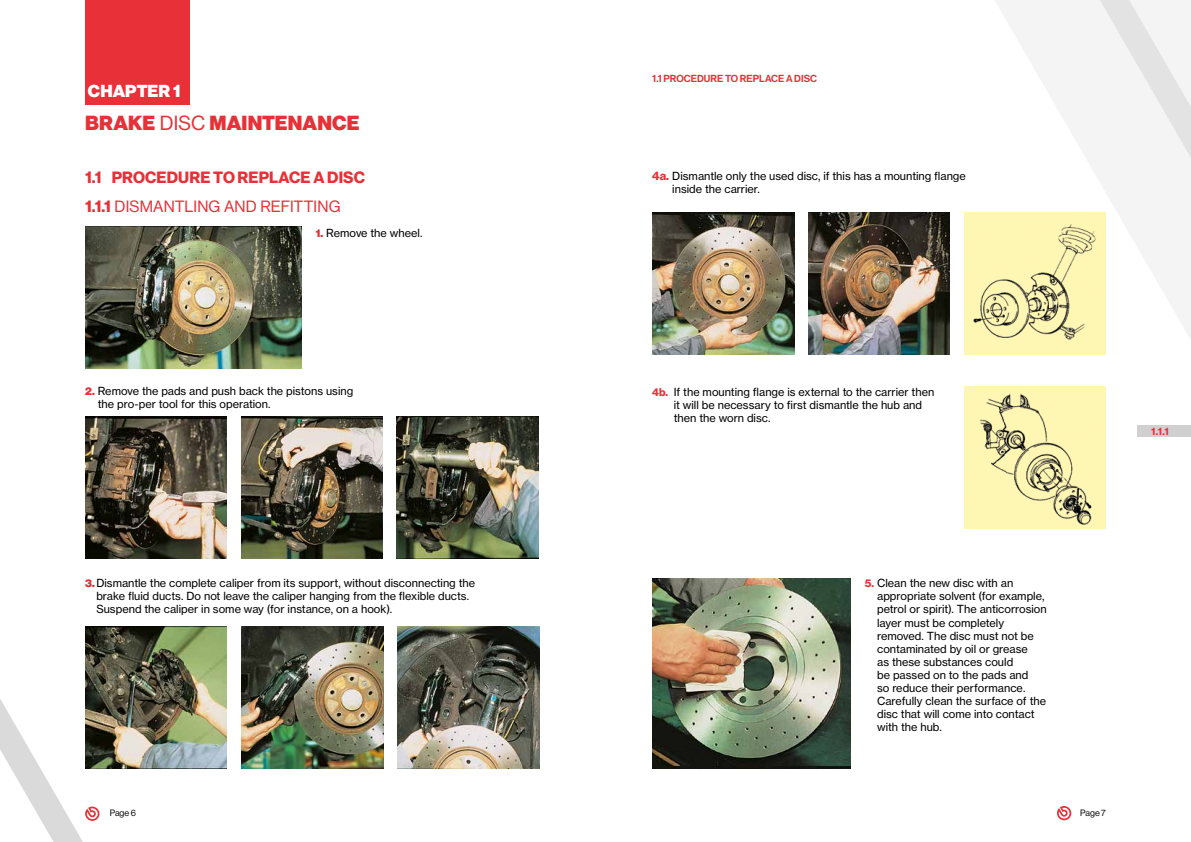
<style>
.page{position:relative;width:1191px;height:842px;background:#fff}
.page>*{position:absolute;margin:0;border:0;box-sizing:border-box;transform-origin:0 0}
.t1{font:900 20px "BW Haas Head 95";color:#e73037}
.t2{font:900 17px "BW Haas Head 95";letter-spacing:.005em;color:#fff}
.t3{font:16px "BW Haas Head 55 Roman";letter-spacing:.01em;color:#e73037}
.t4{font:700 16px "BW Haas Head 75";letter-spacing:.01em;color:#e73037}
.t5{font:11px/13px "BW Haas Text 55 Roman";color:#000}
.t6{font:500 10px "BW Haas Head 65";letter-spacing:.01em;color:#e73037}
.t7{font:700 10px "BW Haas Text 75";color:#e73037}
.t8{font:9px "BW Haas Head 55 Roman";color:#000}
.s1{font-family:"BW Haas Head 55 Roman";font-weight:400}
.s2{font-family:"BW Haas Head 75";font-weight:700}
.s3{font-family:"BW Haas Head 95";font-weight:900;color:#e73037}
.s4{font-family:"BW Haas Head 75";font-weight:700;font-size:12px;color:#e73037}
.s5{font-family:"BW Haas Head 75";font-weight:700;color:#e73037}
</style>
<div class="page">
<svg style="left:964px;top:0;width:142px;height:529px"></svg>
<svg style="left:1049px;top:0;width:142px;height:386px;fill:#f4f4f4"></svg>
<svg style="left:0;top:558px;width:204px;height:284px"></svg>
<svg style="left:85px;top:806px;width:14px;height:15px"></svg>
<svg style="left:1057px;top:806px;width:14px;height:14px"></svg>
<div style="left:1137px;top:425px;width:54px;height:12px;background:#d0d0d0"></div>
<div style="left:85px;top:0;width:105px;height:105px;background:#e73037"></div>
<img style="left:85px;top:227px;width:217px;height:141px">
<img style="left:85px;top:417px;width:142px;height:141px">
<img style="left:85px;top:626px;width:142px;height:142px">
<img style="left:241px;top:417px;width:142px;height:141px">
<img style="left:241px;top:626px;width:142px;height:142px">
<img style="left:397px;top:417px;width:142px;height:141px">
<img style="left:397px;top:626px;width:142px;height:142px">
<img style="left:652px;top:212px;width:142px;height:142px">
<img style="left:808px;top:212px;width:142px;height:142px">
<img style="left:964px;top:212px;width:142px;height:142px">
<img style="left:964px;top:386px;width:142px;height:142px">
<img style="left:652px;top:578px;width:198px;height:190px">
<h2 class="t2" style="left:88px;top:81px;width:94px">CHAPTER 1</h2>
<h1 class="t1" style="left:85px;top:111px;width:276px">BRAKE <span class="s1">DISC</span> MAINTENANCE</h1>
<h3 class="t4" style="left:85px;top:168px;width:281px">1.1 PROCEDURE TO REPLACE A DISC</h3>
<h3 class="t3" style="left:85px;top:197px;width:257px"><span class="s2">1.1.1</span> DISMANTLING AND REFITTING</h3>
<p class="t5" style="left:316px;top:226px;width:108px"><span class="s3">1.</span> Remove the wheel.</p>
<p class="t6" style="left:652px;top:73px;width:166px">1.1 PROCEDURE TO REPLACE A DISC</p>
<p class="t5" style="left:672px;top:170px;width:295px;text-indent:-20px"><span class="s4">4a.</span> Dismantle only the used disc, if this has a mounting flange inside the carrier.</p>
<p class="t5" style="left:98px;top:385px;width:257px;text-indent:-13px"><span class="s3">2.</span> Remove the pads and push back the pistons using the pro-per tool for this operation.</p>
<p class="t5" style="left:674px;top:385px;width:262px;text-indent:-22px"><span class="s5">4b.</span> If the mounting flange is external to the carrier then it will be necessary to first dismantle the hub and then the worn disc.</p>
<p class="t7" style="left:1151px;top:425px;width:19px">1.1.1</p>
<p class="t5" style="left:96px;top:577px;width:380px;text-indent:-11px"><span class="s3">3.</span> Dismantle the complete caliper from its support, without disconnecting the brake fluid ducts. Do not leave the caliper hanging from the flexible ducts.<br>Suspend the caliper in some way (for instance, on a hook).</p>
<p class="t5" style="left:877px;top:577px;width:171px;text-indent:-12px"><span class="s5">5.</span> Clean the new disc with an appropriate solvent (for example, petrol or spirit). The anticorrosion layer must be completely removed. The disc must not be contaminated by oil or grease<br>as these substances could<br>be passed on to the pads and<br>so reduce their performance.<br>Carefully clean the surface of the disc that will come into contact with the hub.</p>
<p class="t8" style="left:110px;top:808px;width:28px">Page 6</p>
<p class="t8" style="left:1080px;top:808px;width:27px">Page 7</p>
</div>
